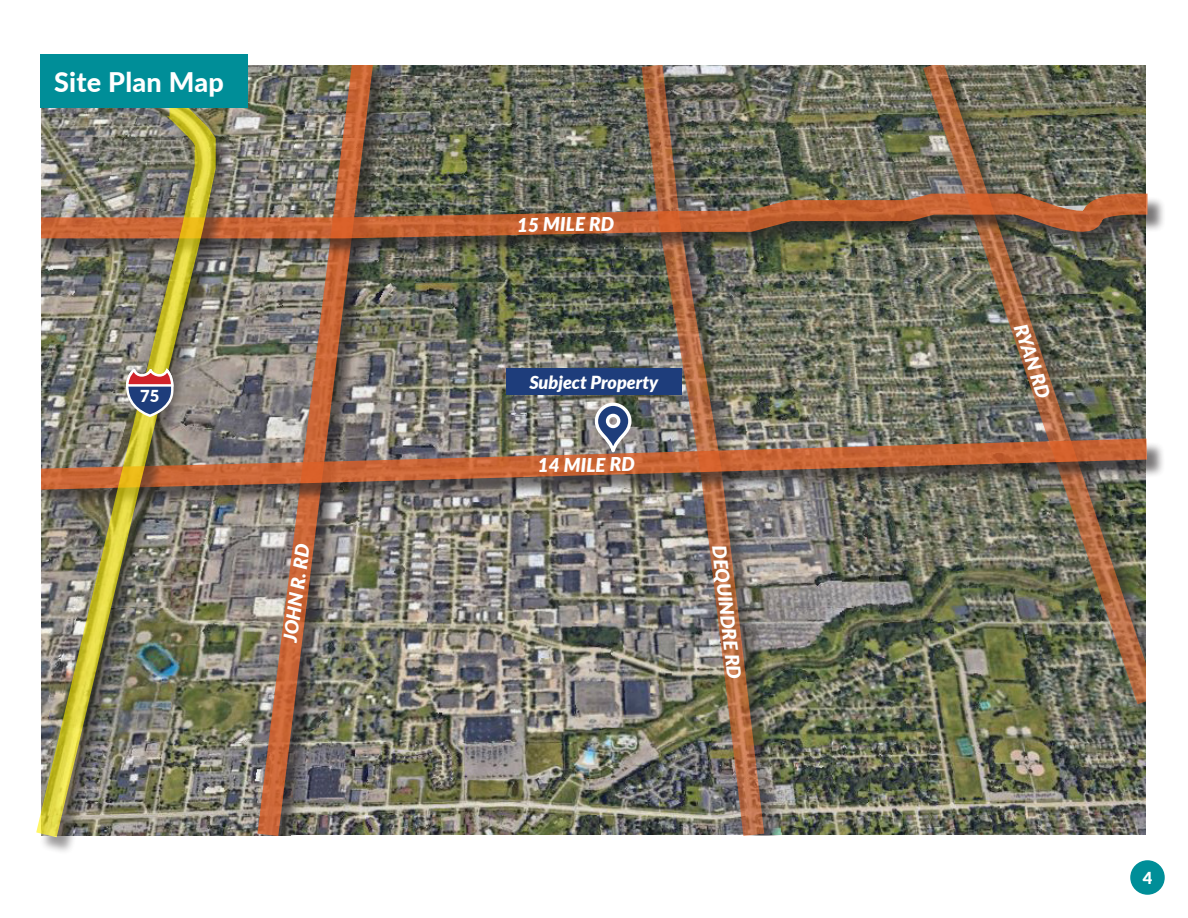
<style>
.page{position:relative;width:1188px;height:918px;background:#fff}
.page>*{position:absolute;margin:0;border:0;box-sizing:border-box;transform-origin:0 0}
.t1{font:800 27px "Lato";letter-spacing:.01em;color:#fff}
.t2{font:italic 900 19.05px "Lato";color:#fff}
.t3{font:italic 900 18.9px "Lato";color:#fff}
.t4{font:italic 900 18px "Lato";color:#fff}
.t5{font:900 16.5px "Lato";color:#fff}
</style>
<div class="page">
<img style="left:234px;top:66px;width:912px;height:770px">
<div style="left:292px;top:835px;width:896px;height:46px;background:#fff"></div>
<div style="left:506px;top:368px;width:175px;height:27px;background:#1e3d7b"></div>
<div style="left:260px;top:62px;width:131px;height:792px;background:#231f20;opacity:.75"></div>
<img style="left:256px;top:65px;width:130px;height:771px">
<div style="left:644px;top:68px;width:138px;height:786px;background:#231f20;opacity:.75"></div>
<img style="left:640px;top:65px;width:137px;height:771px">
<img style="left:922px;top:65px;width:224px;height:661px">
<div style="left:43px;top:196px;width:1123px;height:61px;background:#231f20;opacity:.75"></div>
<img style="left:234px;top:192px;width:932px;height:57px">
<div style="left:38px;top:441px;width:1128px;height:67px;background:#231f20;opacity:.75"></div>
<img style="left:234px;top:437px;width:932px;height:64px">
<div style="left:40px;top:836px;width:1108px;height:56px;background:#fff"></div>
<svg style="left:593px;top:401px;width:40px;height:61px"></svg>
<div style="left:39px;top:100px;width:195px;height:755px;background:#231f20;opacity:.75"></div>
<img style="left:36px;top:100px;width:190px;height:755px">
<svg style="left:123px;top:357px;width:53px;height:61px;background:#8c7e7a"></svg>
<div style="left:40px;top:40px;width:1108px;height:25px;background:#fff"></div>
<div style="left:1129px;top:859px;width:37px;height:37px;background:#008e98;border-radius:50%"></div>
<div style="left:1127px;top:857px;width:41px;height:41px;border:3px solid #fff;border-radius:50%"></div>
<div style="left:40px;top:54px;width:208px;height:54px;background:#008e98"></div>
<p class="t1" style="left:54px;top:62px;width:171px">Site Plan Map</p>
<p class="t5" style="left:140px;top:384px;width:21px">75</p>
<p class="t3" style="left:517px;top:211px;width:98px;rotate:-1deg">15 MILE RD</p>
<p class="t4" style="left:529px;top:369px;width:130px">Subject Property</p>
<p class="t3" style="left:538px;top:452px;width:98px;rotate:-1deg">14 MILE RD</p>
<p class="t2" style="left:276px;top:640px;width:100px;rotate:-82deg">JOHN R. RD</p>
<p class="t3" style="left:733px;top:544px;width:136px;rotate:83deg">DEQUINDRE RD</p>
<p class="t2" style="left:1034px;top:320px;width:78px;rotate:72deg">RYAN RD</p>
<p class="t5" style="left:1143px;top:866px;width:11px">4</p>
</div>
